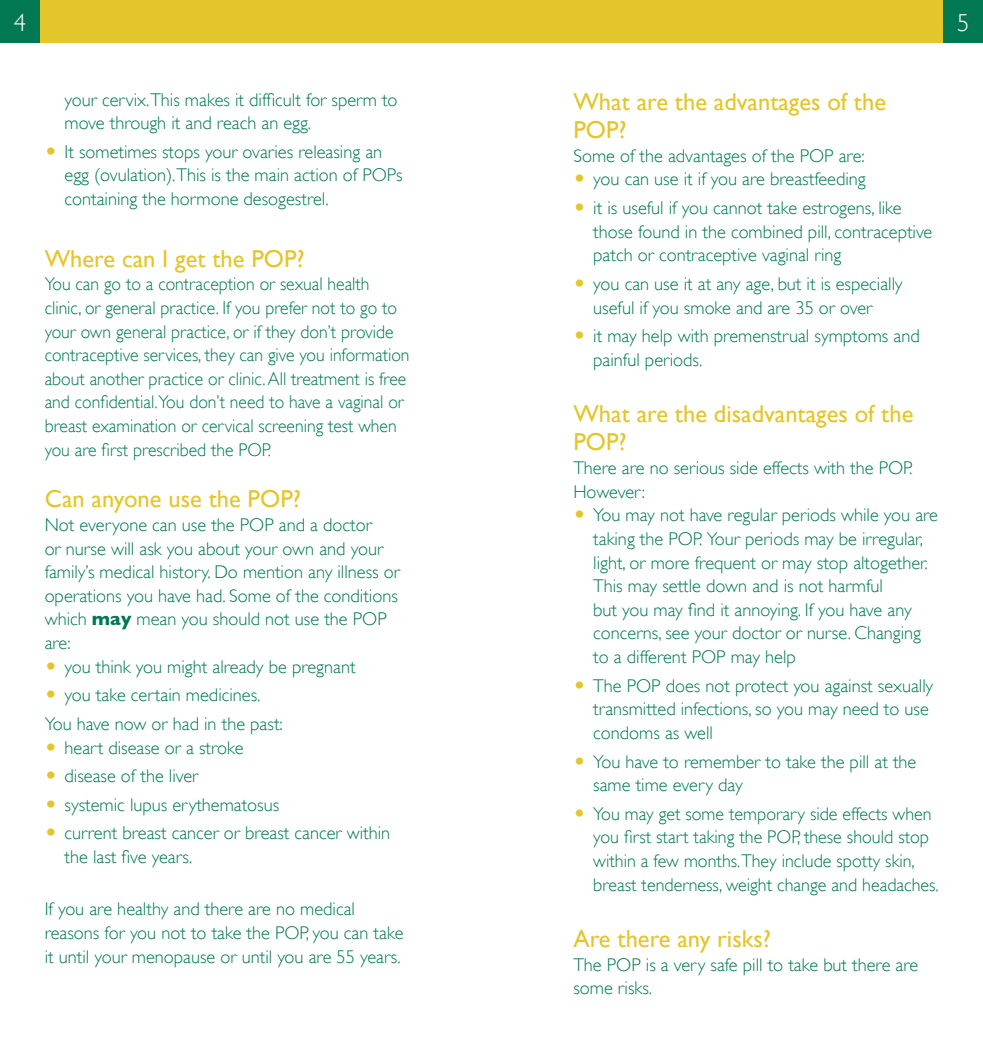
<style>
.page{position:relative;width:983px;height:1042px;background:#fff}
.page>*{position:absolute;margin:0;border:0;box-sizing:border-box;transform-origin:0 0}
.t1{font:24.5px/28px "Gill Sans";color:#e2c62a}
.t2{font:300 24.5px "Gill Sans";color:#fff}
.t3{font:300 18.38px/23.6px "Gill Sans";color:#007854}
.t4{font:300 18.38px/23.6px "Gill Sans";color:#007854;scale:.96 1}
.s1{font-family:"European Pi Three";font-weight:400;color:#e2c62a}
.s2{font-weight:700}
</style>
<div class="page">
<div style="left:0;top:0;width:40px;height:42px;background:#007854"></div>
<div style="left:40px;top:0;width:451px;height:42px;background:#e2c62a"></div>
<div style="left:943px;top:0;width:39px;height:42px;background:#007854"></div>
<div style="left:491px;top:0;width:452px;height:42px;background:#e2c62a"></div>
<h1 class="t2" style="left:14px;top:9px;width:14px">4</h1>
<h1 class="t2" style="left:956px;top:9px;width:14px">5</h1>
<p class="t3" style="left:64px;top:88px;width:334px">your cervix.This makes it difficult for sperm to move through it and reach an egg.</p>
<p class="t3" style="left:64px;top:140px;width:339px;text-indent:-20px"><span class="s1">O</span> It sometimes stops your ovaries releasing an egg (ovulation).This is the main action of POPs containing the hormone desogestrel.</p>
<h1 class="t1" style="left:45px;top:244px;width:261px">Where can I get the POP?</h1>
<p class="t4" style="left:45px;top:272px;width:381px">You can go to a contraception or sexual health clinic, or general practice. If you prefer not to go to your own general practice, or if they don’t provide contraceptive services, they can give you information about another practice or clinic. All treatment is free and confidential.You don’t need to have a vaginal or breast examination or cervical screening test when you are first prescribed the POP.</p>
<h1 class="t1" style="left:45px;top:485px;width:258px">Can anyone use the POP?</h1>
<p class="t3" style="left:45px;top:513px;width:356px">Not everyone can use the POP and a doctor<br>or nurse will ask you about your own and your family’s medical history. Do mention any illness or operations you have had. Some of the conditions which <span class="s2">may</span> mean you should not use the POP are:<br><span class="s1">O</span> you think you might already be pregnant</p>
<p class="t3" style="left:45px;top:681px;width:239px;line-height:28.5px"><span class="s1">O</span> you take certain medicines.<br>You have now or had in the past:</p>
<p class="t3" style="left:45px;top:733px;width:347px;line-height:28.5px"><span class="s1">O</span> heart disease or a stroke<br><span class="s1">O</span> disease of the liver<br><span class="s1">O</span> systemic lupus erythematosus<br><span class="s1">O</span> current breast cancer or breast cancer within</p>
<p class="t3" style="left:64px;top:845px;width:129px">the last five years.</p>
<p class="t3" style="left:45px;top:897px;width:360px">If you are healthy and there are no medical reasons for you not to take the POP, you can take it until your menopause or until you are 55 years.</p>
<h1 class="t1" style="left:573px;top:88px;width:314px">What are the advantages of the<br>POP?</h1>
<p class="t3" style="left:573px;top:144px;width:294px">Some of the advantages of the POP are:<br><span class="s1">O</span> you can use it if you are breastfeeding</p>
<p class="t3" style="left:593px;top:196px;width:340px;text-indent:-20px"><span class="s1">O</span> it is useful if you cannot take estrogens, like those found in the combined pill, contraceptive patch or contraceptive vaginal ring</p>
<p class="t3" style="left:573px;top:272px;width:330px;text-align:center"><span class="s1">O</span> you can use it at any age, but it is especially useful if you smoke and are 35 or over</p>
<p class="t3" style="left:593px;top:324px;width:328px;text-indent:-20px"><span class="s1">O</span> it may help with premenstrual symptoms and painful periods.</p>
<h1 class="t1" style="left:573px;top:400px;width:341px">What are the disadvantages of the<br>POP?</h1>
<p class="t3" style="left:573px;top:456px;width:340px">There are no serious side effects with the POP.</p>
<p class="t3" style="left:573px;top:480px;width:73px">However:</p>
<p class="t3" style="left:573px;top:503px;width:366px"><span class="s1">O</span> You may not have regular periods while you are</p>
<p class="t3" style="left:593px;top:527px;width:331px">taking the POP. Your periods may be irregular,</p>
<p class="t3" style="left:593px;top:550px;width:336px">light, or more frequent or may stop altogether.</p>
<p class="t3" style="left:593px;top:574px;width:291px">This may settle down and is not harmful</p>
<p class="t3" style="left:593px;top:598px;width:320px">but you may find it annoying. If you have any</p>
<p class="t3" style="left:593px;top:621px;width:329px">concerns, see your doctor or nurse. Changing</p>
<p class="t3" style="left:593px;top:645px;width:204px">to a different POP may help</p>
<p class="t3" style="left:593px;top:674px;width:341px;text-indent:-20px"><span class="s1">O</span> The POP does not protect you against sexually transmitted infections, so you may need to use condoms as well</p>
<p class="t3" style="left:593px;top:749px;width:324px;text-indent:-20px"><span class="s1">O</span> You have to remember to take the pill at the same time every day</p>
<p class="t3" style="left:593px;top:802px;width:347px;text-indent:-20px"><span class="s1">O</span> You may get some temporary side effects when you first start taking the POP, these should stop within a few months.They include spotty skin, breast tenderness, weight change and headaches.</p>
<h1 class="t1" style="left:573px;top:924px;width:199px">Are there any risks?</h1>
<p class="t3" style="left:573px;top:953px;width:346px">The POP is a very safe pill to take but there are some risks.</p>
</div>
